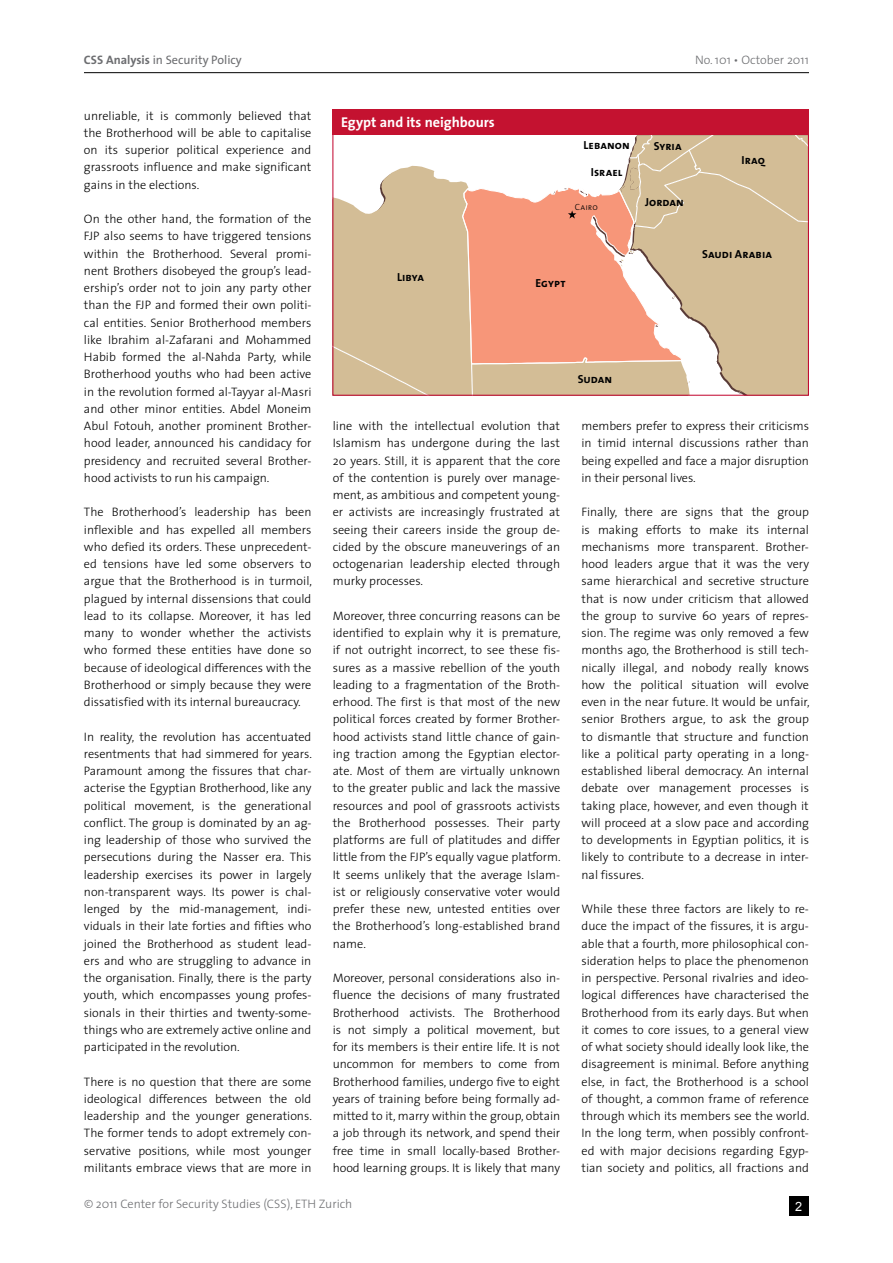
<style>
.page{position:relative;width:893px;height:1263px;background:#fff}
.page>*{position:absolute;margin:0;border:0;box-sizing:border-box;transform-origin:0 0}
.BOX_1_Titel_weiss{font:700 14.25px "The Sans";color:#fff}
.t1{font:12.75px "Arial";color:#fff}
._4_Text{font:300 12.3px/17.2px "The Sans";color:#000;text-align:justify}
.t2{font:300 12.3px "The Sans";color:#6d6e71}
.t3{font:12.3px "The Sans";color:#6d6e71}
.t4{font:11.7px "The Sans Bold Caps";letter-spacing:.005em;color:#000}
.t5{font:9px "The Sans Light Caps";letter-spacing:.01em;color:#000}
.s1{font-weight:700}
</style>
<div class="page">
<hr style="left:84px;top:72px;width:725px;height:1px;background:#000">
<div style="left:789px;top:1196px;width:20px;height:20px;background:#000"></div>
<svg style="left:335px;top:135px;width:472px;height:259px"></svg>
<div style="left:333px;top:110px;width:476px;height:25px;background:#c41230"></div>
<p class="t3" style="left:84px;top:50px;width:159px"><span class="s1">CSS Analysis</span> in Security Policy</p>
<p class="t2" style="left:695px;top:50px;width:115px">No. 101 • October 2011</p>
<p class="_4_Text" style="left:84px;top:106px;width:229px">unreliable, it is commonly believed that the Brotherhood will be able to capitalise on its superior political experience and grassroots influence and make significant gains in the elections.</p>
<p class="_4_Text" style="left:84px;top:210px;width:229px">On the other hand, the formation of the FJP also seems to have triggered tensions within the Brotherhood. Several promi&shy;nent Brothers disobeyed the group’s lead&shy;ership’s order not to join any party other than the FJP and formed their own politi&shy;cal entities. Senior Brotherhood members like Ibrahim al-Zafarani and Mohammed Habib formed the al-Nahda Party, while Brotherhood youths who had been active in the revolution formed al-Tayyar al-Masri and other minor entities. Abdel Moneim Abul Fotouh, another prominent Brother&shy;hood leader, announced his candidacy for presidency and recruited several Brother&shy;hood activists to run his campaign.</p>
<p class="_4_Text" style="left:84px;top:503px;width:230px">The Brotherhood’s leadership has been inflexible and has expelled all members who defied its orders. These unprecedent&shy;ed tensions have led some observers to argue that the Brotherhood is in turmoil, plagued by internal dissensions that could lead to its collapse. Moreover, it has led many to wonder whether the activists who formed these entities have done so because of ideological differences with the Brotherhood or simply because they were dissatisfied with its internal bureaucracy.</p>
<p class="_4_Text" style="left:84px;top:727px;width:230px">In reality, the revolution has accentuated resentments that had simmered for years.<br>Paramount among the fissures that char&shy;acterise the Egyptian Brotherhood, like any political movement, is the generational conflict. The group is dominated by an ag&shy;ing leadership of those who survived the persecutions during the Nasser era. This leadership exercises its power in largely non-transparent ways. Its power is chal&shy;lenged by the mid-management, indi&shy;viduals in their late forties and fifties who joined the Brotherhood as student lead&shy;ers and who are struggling to advance in the organisation. Finally, there is the party youth, which encompasses young profes&shy;sionals in their thirties and twenty-some&shy;things who are extremely active online and participated in the revolution.</p>
<p class="_4_Text" style="left:84px;top:1072px;width:229px">There is no question that there are some ideological differences between the old leadership and the younger generations.<br>The former tends to adopt extremely con&shy;servative positions, while most younger militants embrace views that are more in</p>
<p class="BOX_1_Titel_weiss" style="left:341px;top:110px;width:155px">Egypt and its neighbours</p>
<p class="t4" style="left:397px;top:267px;width:29px">Libya</p>
<p class="t4" style="left:583px;top:135px;width:48px">Lebanon</p>
<p class="t4" style="left:591px;top:162px;width:33px">Israel</p>
<p class="t5" style="left:575px;top:200px;width:25px">Cairo</p>
<p class="t4" style="left:654px;top:136px;width:29px">Syria</p>
<p class="t4" style="left:645px;top:192px;width:40px">Jordan</p>
<p class="t4" style="left:535px;top:273px;width:32px">Egypt</p>
<p class="t4" style="left:741px;top:150px;width:25px">Iraq</p>
<p class="t4" style="left:702px;top:245px;width:71px">Saudi Arabia</p>
<p class="_4_Text" style="left:333px;top:417px;width:229px">line with the intellectual evolution that Islamism has undergone during the last 20 years. Still, it is apparent that the core of the contention is purely over manage&shy;ment, as ambitious and competent young&shy;er activists are increasingly frustrated at seeing their careers inside the group de&shy;cided by the obscure maneuverings of an octogenarian leadership elected through murky processes.</p>
<p class="_4_Text" style="left:333px;top:607px;width:230px">Moreover, three concurring reasons can be identified to explain why it is premature, if not outright incorrect, to see these fis&shy;sures as a massive rebellion of the youth leading to a fragmentation of the Broth&shy;erhood. The first is that most of the new political forces created by former Brother&shy;hood activists stand little chance of gain&shy;ing traction among the Egyptian elector&shy;ate. Most of them are virtually unknown to the greater public and lack the massive resources and pool of grassroots activists the Brotherhood possesses. Their party platforms are full of platitudes and differ little from the FJP’s equally vague platform.<br>It seems unlikely that the average Islam&shy;ist or religiously conservative voter would prefer these new, untested entities over the Brotherhood’s long-established brand name.</p>
<p class="_4_Text" style="left:333px;top:969px;width:229px">Moreover, personal considerations also in&shy;fluence the decisions of many frustrated Brotherhood activists. The Brotherhood is not simply a political movement, but for its members is their entire life. It is not uncommon for members to come from Brotherhood families, undergo five to eight years of training before being formally ad&shy;mitted to it, marry within the group, obtain a job through its network, and spend their free time in small locally-based Brother&shy;hood learning groups. It is likely that many</p>
<p class="t4" style="left:578px;top:369px;width:36px">Sudan</p>
<p class="_4_Text" style="left:581px;top:417px;width:229px">members prefer to express their criticisms in timid internal discussions rather than being expelled and face a major disruption in their personal lives.</p>
<p class="_4_Text" style="left:581px;top:503px;width:230px">Finally, there are signs that the group is making efforts to make its internal mechanisms more transparent. Brother&shy;hood leaders argue that it was the very same hierarchical and secretive structure that is now under criticism that allowed the group to survive 60 years of repres&shy;sion. The regime was only removed a few months ago, the Brotherhood is still tech&shy;nically illegal, and nobody really knows how the political situation will evolve even in the near future. It would be unfair, senior Brothers argue, to ask the group to dismantle that structure and function like a political party operating in a long&shy;established liberal democracy. An internal debate over management processes is taking place, however, and even though it will proceed at a slow pace and according to developments in Egyptian politics, it is likely to contribute to a decrease in inter&shy;nal fissures.</p>
<p class="_4_Text" style="left:581px;top:900px;width:229px">While these three factors are likely to re&shy;duce the impact of the fissures, it is argu&shy;able that a fourth, more philosophical con&shy;sideration helps to place the phenomenon in perspective. Personal rivalries and ideo&shy;logical differences have characterised the Brotherhood from its early days. But when it comes to core issues, to a general view of what society should ideally look like, the disagreement is minimal. Before anything else, in fact, the Brotherhood is a school of thought, a common frame of reference through which its members see the world.<br>In the long term, when possibly confront&shy;ed with major decisions regarding Egyp&shy;tian society and politics, all fractions and</p>
<p class="t2" style="left:84px;top:1194px;width:270px">© 2011 Center for Security Studies (CSS), ETH Zurich</p>
<p class="t1" style="left:795px;top:1198px;width:9px">2</p>
</div>
